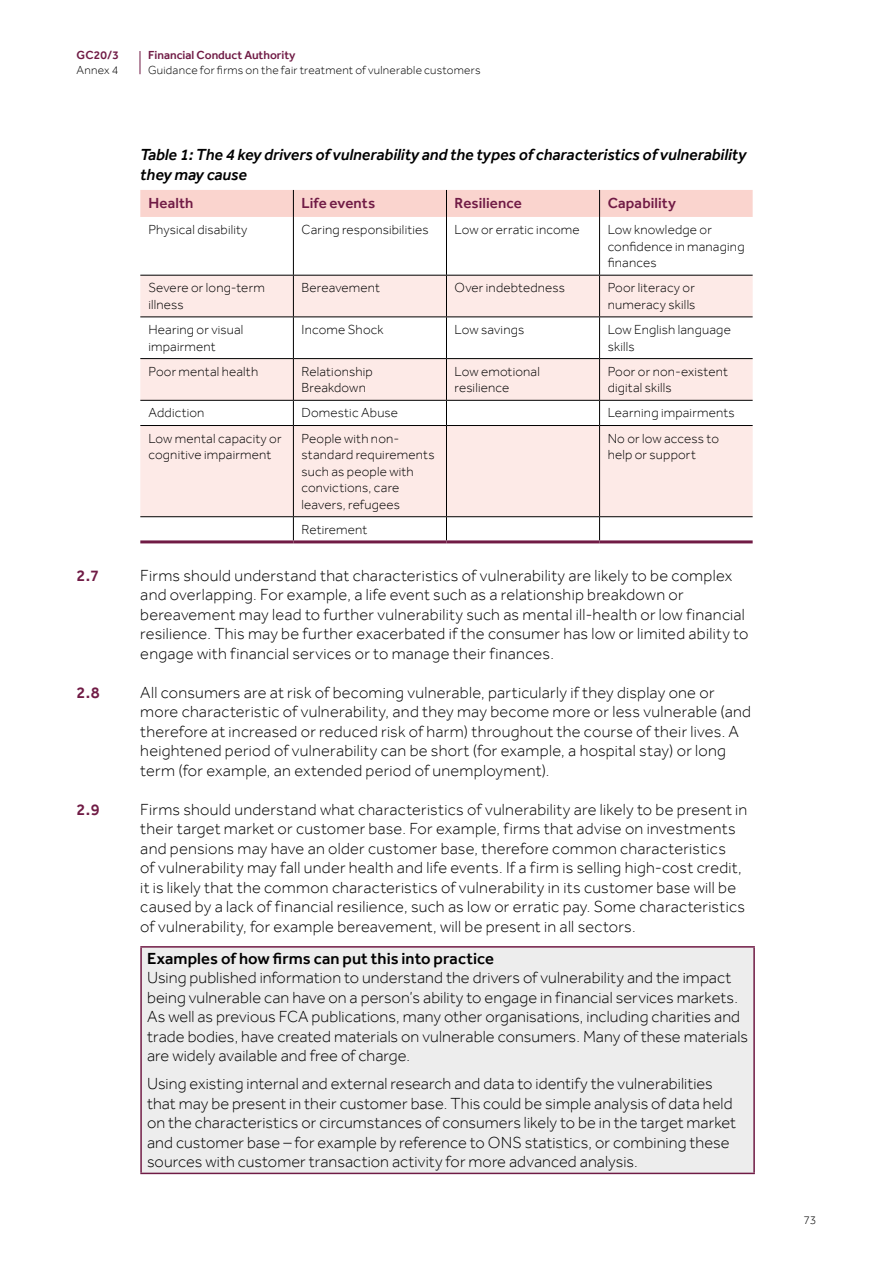
<style>
.page{position:relative;width:893px;height:1263px;background:#fff}
.page>*{position:absolute;margin:0;border:0;box-sizing:border-box;transform-origin:0 0}
.t1{font:300 16.5px/19.5px "Effra";letter-spacing:.01em;color:#000}
.t2{font:italic 500 16.5px/19.5px "Effra";color:#000}
.t3{font:500 16.5px "Effra";letter-spacing:.005em;color:#000}
.t4{font:500 16.5px "Effra";color:#701b45}
.t5{font:500 15px "Effra";letter-spacing:.01em;color:#701b45}
.t6{font:300 13.5px/16.5px "Effra";letter-spacing:.015em;color:#000}
.t7{font:300 12px "Effra";letter-spacing:.02em;color:#000}
.t8{font:500 12px "Effra";color:#701b45}
</style>
<div class="page">
<svg style="left:140px;top:217px;width:613px;height:323px"></svg>
<svg style="left:140px;top:276px;width:613px;height:240px;fill:#fdeae7"></svg>
<div style="left:140px;top:190px;width:613px;height:27px;background:#fad4ce"></div>
<hr style="left:293px;top:217px;width:1px;height:58px;background:#000">
<hr style="left:446px;top:217px;width:1px;height:58px;background:#000">
<hr style="left:599px;top:217px;width:1px;height:58px;background:#000">
<hr style="left:140px;top:275px;width:153px;height:1px;background:#000">
<hr style="left:293px;top:275px;width:153px;height:1px;background:#000">
<hr style="left:293px;top:276px;width:1px;height:40px;background:#000">
<hr style="left:446px;top:275px;width:154px;height:1px;background:#000">
<hr style="left:446px;top:276px;width:1px;height:40px;background:#000">
<hr style="left:600px;top:275px;width:153px;height:1px;background:#000">
<hr style="left:599px;top:276px;width:1px;height:40px;background:#000">
<hr style="left:140px;top:316px;width:153px;height:1px;background:#000">
<hr style="left:293px;top:316px;width:153px;height:1px;background:#000">
<hr style="left:293px;top:317px;width:1px;height:41px;background:#000">
<hr style="left:446px;top:316px;width:154px;height:1px;background:#000">
<hr style="left:446px;top:317px;width:1px;height:41px;background:#000">
<hr style="left:600px;top:316px;width:153px;height:1px;background:#000">
<hr style="left:599px;top:317px;width:1px;height:41px;background:#000">
<hr style="left:140px;top:358px;width:153px;height:1px;background:#000">
<hr style="left:293px;top:358px;width:153px;height:1px;background:#000">
<hr style="left:293px;top:359px;width:1px;height:41px;background:#000">
<hr style="left:446px;top:358px;width:154px;height:1px;background:#000">
<hr style="left:446px;top:359px;width:1px;height:41px;background:#000">
<hr style="left:600px;top:358px;width:153px;height:1px;background:#000">
<hr style="left:599px;top:359px;width:1px;height:41px;background:#000">
<hr style="left:140px;top:400px;width:153px;height:1px;background:#000">
<hr style="left:293px;top:400px;width:153px;height:1px;background:#000">
<svg style="left:293px;top:401px;width:1px;height:24px"></svg>
<hr style="left:446px;top:400px;width:154px;height:1px;background:#000">
<svg style="left:446px;top:401px;width:1px;height:24px"></svg>
<hr style="left:600px;top:400px;width:153px;height:1px;background:#000">
<svg style="left:599px;top:401px;width:1px;height:24px"></svg>
<hr style="left:140px;top:425px;width:153px;height:1px;background:#000">
<hr style="left:293px;top:425px;width:153px;height:1px;background:#000">
<hr style="left:293px;top:426px;width:1px;height:90px;background:#000">
<hr style="left:446px;top:425px;width:154px;height:1px;background:#000">
<hr style="left:446px;top:426px;width:1px;height:90px;background:#000">
<hr style="left:600px;top:425px;width:153px;height:1px;background:#000">
<hr style="left:599px;top:426px;width:1px;height:90px;background:#000">
<hr style="left:140px;top:516px;width:153px;height:1px;background:#000">
<hr style="left:293px;top:516px;width:153px;height:1px;background:#000">
<svg style="left:293px;top:517px;width:1px;height:23px"></svg>
<hr style="left:446px;top:516px;width:154px;height:1px;background:#000">
<svg style="left:446px;top:517px;width:1px;height:23px"></svg>
<hr style="left:600px;top:516px;width:153px;height:1px;background:#000">
<svg style="left:599px;top:517px;width:1px;height:23px"></svg>
<hr style="left:140px;top:540px;width:153px;height:3px;background:#701b45">
<hr style="left:293px;top:540px;width:153px;height:3px;background:#701b45">
<hr style="left:446px;top:540px;width:154px;height:3px;background:#701b45">
<hr style="left:600px;top:540px;width:153px;height:3px;background:#701b45">
<div style="left:141px;top:947px;width:613px;height:226px;background:#ededed"></div>
<hr style="left:140px;top:946px;width:615px;height:2px;background:#701b45">
<hr style="left:140px;top:948px;width:2px;height:225px;background:#701b45">
<hr style="left:753px;top:948px;width:2px;height:225px;background:#701b45">
<hr style="left:140px;top:1173px;width:615px;height:1px;background:#701b45">
<svg style="left:140px;top:51px;width:1px;height:23px"></svg>
<p class="t8" style="left:77px;top:48px;width:44px">GC20/3</p>
<p class="t7" style="left:77px;top:63px;width:43px">Annex 4</p>
<p class="t8" style="left:148px;top:48px;width:149px">Financial Conduct Authority</p>
<p class="t7" style="left:148px;top:63px;width:334px">Guidance for firms on the fair treatment of vulnerable customers</p>
<p class="t2" style="left:140px;top:145px;width:608px">Table 1: The 4 key drivers of vulnerability and the types of characteristics of vulnerability they may cause</p>
<p class="t5" style="left:148px;top:194px;width:47px">Health</p>
<p class="t5" style="left:301px;top:194px;width:75px">Life events</p>
<p class="t5" style="left:455px;top:194px;width:69px">Resilience</p>
<p class="t5" style="left:608px;top:194px;width:70px">Capability</p>
<p class="t6" style="left:148px;top:221px;width:101px">Physical disability</p>
<p class="t6" style="left:301px;top:221px;width:129px">Caring responsibilities</p>
<p class="t6" style="left:455px;top:221px;width:127px">Low or erratic income</p>
<p class="t6" style="left:608px;top:221px;width:138px">Low knowledge or confidence in managing finances</p>
<p class="t6" style="left:148px;top:279px;width:118px">Severe or long-term illness</p>
<p class="t6" style="left:301px;top:279px;width:80px">Bereavement</p>
<p class="t6" style="left:455px;top:279px;width:112px">Over indebtedness</p>
<p class="t6" style="left:608px;top:279px;width:89px">Poor literacy or numeracy skills</p>
<p class="t6" style="left:148px;top:321px;width:96px">Hearing or visual impairment</p>
<p class="t6" style="left:301px;top:321px;width:84px">Income Shock</p>
<p class="t6" style="left:455px;top:321px;width:71px">Low savings</p>
<p class="t6" style="left:608px;top:321px;width:125px">Low English language skills</p>
<p class="t6" style="left:148px;top:363px;width:111px">Poor mental health</p>
<p class="t6" style="left:301px;top:363px;width:73px">Relationship<br>Breakdown</p>
<p class="t6" style="left:455px;top:363px;width:87px">Low emotional resilience</p>
<p class="t6" style="left:608px;top:363px;width:122px">Poor or non-existent digital skills</p>
<p class="t6" style="left:148px;top:404px;width:58px">Addiction</p>
<p class="t6" style="left:301px;top:404px;width:98px">Domestic Abuse</p>
<p class="t6" style="left:608px;top:404px;width:129px">Learning impairments</p>
<p class="t6" style="left:148px;top:430px;width:135px">Low mental capacity or cognitive impairment</p>
<p class="t6" style="left:301px;top:430px;width:135px">People with non&shy;standard requirements such as people with convictions, care leavers, refugees</p>
<p class="t6" style="left:608px;top:430px;width:113px">No or low access to help or support</p>
<p class="t6" style="left:301px;top:521px;width:67px">Retirement</p>
<p class="t4" style="left:77px;top:565px;width:24px">2.7</p>
<p class="t1" style="left:140px;top:565px;width:610px">Firms should understand that characteristics of vulnerability are likely to be complex and overlapping. For example, a life event such as a relationship breakdown or bereavement may lead to further vulnerability such as mental ill-health or low financial resilience. This may be further exacerbated if the consumer has low or limited ability to engage with financial services or to manage their finances.</p>
<p class="t4" style="left:77px;top:682px;width:25px">2.8</p>
<p class="t1" style="left:140px;top:682px;width:612px">All consumers are at risk of becoming vulnerable, particularly if they display one or more characteristic of vulnerability, and they may become more or less vulnerable (and therefore at increased or reduced risk of harm) throughout the course of their lives. A heightened period of vulnerability can be short (for example, a hospital stay) or long term (for example, an extended period of unemployment).</p>
<p class="t4" style="left:77px;top:799px;width:25px">2.9</p>
<p class="t1" style="left:140px;top:799px;width:609px">Firms should understand what characteristics of vulnerability are likely to be present in their target market or customer base. For example, firms that advise on investments and pensions may have an older customer base, therefore common characteristics<br>of vulnerability may fall under health and life events. If a firm is selling high-cost credit, it is likely that the common characteristics of vulnerability in its customer base will be caused by a lack of financial resilience, such as low or erratic pay. Some characteristics of vulnerability, for example bereavement, will be present in all sectors.</p>
<p class="t3" style="left:147px;top:948px;width:349px">Examples of how firms can put this into practice</p>
<p class="t1" style="left:147px;top:968px;width:602px">Using published information to understand the drivers of vulnerability and the impact being vulnerable can have on a person’s ability to engage in financial services markets.<br>As well as previous FCA publications, many other organisations, including charities and trade bodies, have created materials on vulnerable consumers. Many of these materials are widely available and free of charge.</p>
<p class="t1" style="left:147px;top:1074px;width:590px">Using existing internal and external research and data to identify the vulnerabilities that may be present in their customer base. This could be simple analysis of data held on the characteristics or circumstances of consumers likely to be in the target market and customer base – for example by reference to ONS statistics, or combining these sources with customer transaction activity for more advanced analysis.</p>
<p class="t7" style="left:803px;top:1213px;width:14px">73</p>
</div>
